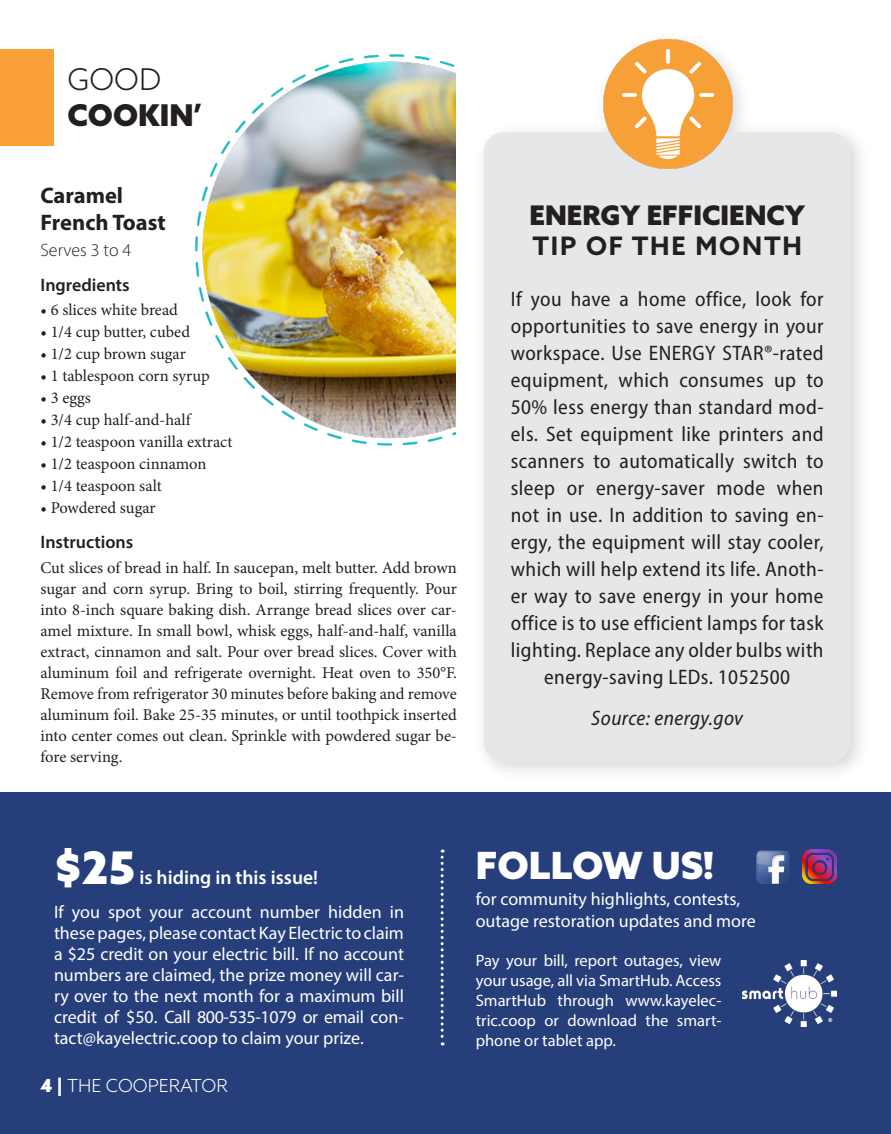
<style>
.page{position:relative;width:891px;height:1134px;background:#fff}
.page>*{position:absolute;margin:0;border:0;box-sizing:border-box;transform-origin:0 0}
.t1{font:900 45px "Azo Sans";color:#fff}
.t2{font:900 37.5px "Azo Sans";color:#fff}
.t3{font:900 30px "Azo Sans";color:#231f20}
.t4{font:300 30px "Azo Sans";color:#231f20}
.t5{font:900 27px "Azo Sans";color:#231f20}
.t6{font:700 25.5px "Azo Sans";letter-spacing:.07em;color:#231f20}
.t7{font:700 22.5px "Myriad Pro";color:#231f20}
.t8{font:semi-condensed 21px/27px "Myriad Pro";letter-spacing:.02em;color:#231f20;text-align:center}
.t9{font:italic semi-condensed 21px "Myriad Pro";letter-spacing:.02em;color:#231f20}
.t10{font:600 19.5px "Myriad Pro";color:#fff}
.t11{font:18px/21px "Myriad Pro";color:#fff;text-align:justify}
.t12{font:600 18px "Myriad Pro";color:#231f20}
.t13{font:300 18px "Azo Sans";color:#fff}
.t14{font:300 18px "Myriad Pro";color:#231f20}
.t15{font:16.5px/21px "Minion Pro";color:#231f20;text-align:justify}
.t16{font:16.5px/19.8px "Myriad Pro";color:#fff;text-align:justify}
.s1{font-weight:900}
</style>
<div class="page">
<img style="left:195px;top:54px;width:261px;height:392px">
<div style="left:0;top:50px;width:54px;height:96px;background:#f9a138"></div>
<div style="left:473px;top:30px;width:397px;height:752px;background:#231f20;opacity:.18"></div>
<div style="left:484px;top:132px;width:366px;height:630px;background:#e6e7e9;border-radius:20px"></div>
<img style="left:588px;top:38px;width:160px;height:131px">
<div style="left:0;top:793px;width:891px;height:341px;background:#263e79"></div>
<svg style="left:441px;top:850px;width:3px;height:195px"></svg>
<img style="left:803px;top:850px;width:34px;height:34px">
<img style="left:743px;top:961px;width:94px;height:66px">
<img style="left:756px;top:850px;width:34px;height:34px">
<p class="t4" style="left:68px;top:60px;width:95px">GOOD</p>
<p class="t3" style="left:68px;top:95px;width:136px">COOKIN’</p>
<p class="t7" style="left:40px;top:181px;width:84px">Caramel</p>
<p class="t7" style="left:40px;top:208px;width:127px">French Toast</p>
<p class="t14" style="left:40px;top:239px;width:92px">Serves 3 to 4</p>
<p class="t12" style="left:40px;top:273px;width:91px">Ingredients</p>
<p class="t15" style="left:40px;top:299px;width:139px">• 6 slices white bread</p>
<p class="t15" style="left:40px;top:321px;width:151px">• 1/4 cup butter, cubed</p>
<p class="t15" style="left:40px;top:343px;width:147px">• 1/2 cup brown sugar</p>
<p class="t15" style="left:40px;top:365px;width:171px">• 1 tablespoon corn syrup</p>
<p class="t15" style="left:40px;top:387px;width:52px">• 3 eggs</p>
<p class="t15" style="left:40px;top:409px;width:152px">• 3/4 cup half-and-half</p>
<p class="t15" style="left:40px;top:431px;width:193px">• 1/2 teaspoon vanilla extract</p>
<p class="t15" style="left:40px;top:453px;width:167px">• 1/2 teaspoon cinnamon</p>
<p class="t15" style="left:40px;top:475px;width:123px">• 1/4 teaspoon salt</p>
<p class="t15" style="left:40px;top:497px;width:117px">• Powdered sugar</p>
<p class="t12" style="left:40px;top:530px;width:94px">Instructions</p>
<p class="t15" style="left:40px;top:557px;width:418px">Cut slices of bread in half. In saucepan, melt butter. Add brown sugar and corn syrup. Bring to boil, stirring frequently. Pour into 8-inch square baking dish. Arrange bread slices over car&shy;amel mixture. In small bowl, whisk eggs, half-and-half, vanilla extract, cinnamon and salt. Pour over bread slices. Cover with aluminum foil and refrigerate overnight. Heat oven to 350°F.<br>Remove from refrigerator 30 minutes before baking and remove aluminum foil. Bake 25-35 minutes, or until toothpick inserted into center comes out clean. Sprinkle with powdered sugar be&shy;fore serving.</p>
<p class="t5" style="left:530px;top:197px;width:277px">ENERGY EFFICIENCY</p>
<p class="t6" style="left:532px;top:229px;width:271px">TIP OF THE MONTH</p>
<p class="t8" style="left:511px;top:285px;width:314px">If you have a home office, look for opportunities to save energy in your workspace. Use ENERGY STAR®-rated equipment, which consumes up to 50% less energy than standard mod&shy;els. Set equipment like printers and scanners to automatically switch to sleep or energy-saver mode when not in use. In addition to saving en&shy;ergy, the equipment will stay cooler, which will help extend its life. Anoth&shy;er way to save energy in your home office is to use efficient lamps for task lighting. Replace any older bulbs with energy-saving LEDs. 1052500</p>
<p class="t9" style="left:591px;top:705px;width:153px">Source: energy.gov</p>
<p class="t1" style="left:54px;top:837px;width:83px">$25</p>
<p class="t10" style="left:139px;top:865px;width:180px">is hiding in this issue!</p>
<p class="t11" style="left:54px;top:901px;width:352px">If you spot your account number hidden in these pages, please contact Kay Electric to claim a $25 credit on your electric bill. If no account numbers are claimed, the prize money will car&shy;ry over to the next month for a maximum bill credit of $50. Call 800-535-1079 or email con&shy;tact@kayelectric.coop to claim your prize.</p>
<p class="t13" style="left:40px;top:1074px;width:189px"><span class="s1">4 |</span> THE COOPERATOR</p>
<p class="t2" style="left:476px;top:841px;width:240px">FOLLOW US!</p>
<p class="t11" style="left:476px;top:889px;width:266px">for community highlights, contests,</p>
<p class="t11" style="left:476px;top:910px;width:282px">outage restoration updates and more</p>
<p class="t16" style="left:476px;top:951px;width:247px">Pay your bill, report outages, view your usage, all via SmartHub. Access SmartHub through www.kayelec&shy;tric.coop or download the smart&shy;phone or tablet app.</p>
</div>
